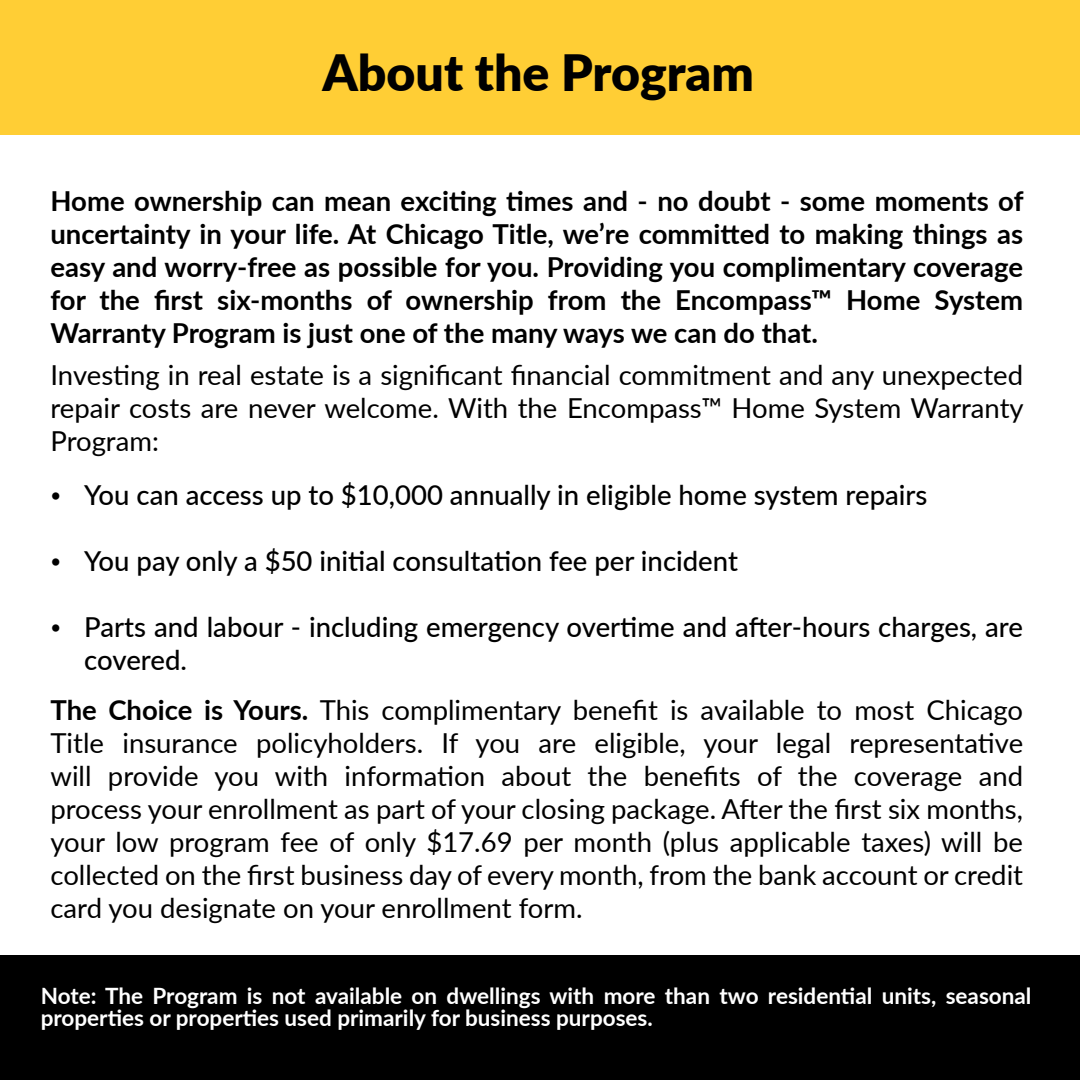
<style>
.page{position:relative;width:1080px;height:1080px;background:#fff}
.page>*{position:absolute;margin:0;border:0;box-sizing:border-box;transform-origin:0 0}
.t1{font:900 50px "Lato";color:#000}
.t2{font:27.5px/33px "Lato";color:#000;text-align:justify}
.t3{font:700 27.5px/33px "Lato";color:#000;text-align:justify}
.t4{font:500 27.5px/33px "Lato";color:#000}
.t5{font:27.5px "Minion Pro";color:#000}
.t6{font:700 22.5px/22.5px "Lato";color:#fff}
.s1{font-weight:700}
</style>
<div class="page">
<div style="left:0;top:0;width:1080px;height:135px;background:#ffce35"></div>
<div style="left:0;top:956px;width:1080px;height:124px;background:#000"></div>
<h1 class="t1" style="left:322px;top:35px;width:433px">About the Program</h1>
<p class="t3" style="left:50px;top:184px;width:975px">Home ownership can mean exciting times and - no doubt - some moments of uncertainty in your life. At Chicago Title, we’re committed to making things as easy and worry-free as possible for you. Providing you complimentary coverage for the first six-months of ownership from the Encompass™ Home System Warranty Program is just one of the many ways we can do that.</p>
<p class="t2" style="left:50px;top:358px;width:975px">Investing in real estate is a significant financial commitment and any unexpected repair costs are never welcome. With the Encompass™ Home System Warranty Program:</p>
<p class="t5" style="left:50px;top:475px;width:12px">•</p>
<p class="t4" style="left:84px;top:477px;width:845px">You can access up to $10,000 annually in eligible home system repairs</p>
<p class="t4" style="left:84px;top:543px;width:655px">You pay only a $50 initial consultation fee per incident</p>
<p class="t5" style="left:50px;top:541px;width:12px">•</p>
<p class="t4" style="left:84px;top:609px;width:940px">Parts and labour - including emergency overtime and after-hours charges, are covered.</p>
<p class="t2" style="left:50px;top:692px;width:974px"><span class="s1">The Choice is Yours.</span> This complimentary benefit is available to most Chicago Title insurance policyholders. If you are eligible, your legal representative will provide you with information about the benefits of the coverage and process your enrollment as part of your closing package. After the first six months, your low program fee of only $17.69 per month (plus applicable taxes) will be collected on the first business day of every month, from the bank account or credit card you designate on your enrollment form.</p>
<p class="t5" style="left:50px;top:607px;width:12px">•</p>
<p class="t6" style="left:41px;top:983px;width:992px">Note: The Program is not available on dwellings with more than two residential units, seasonal properties or properties used primarily for business purposes.</p>
</div>
